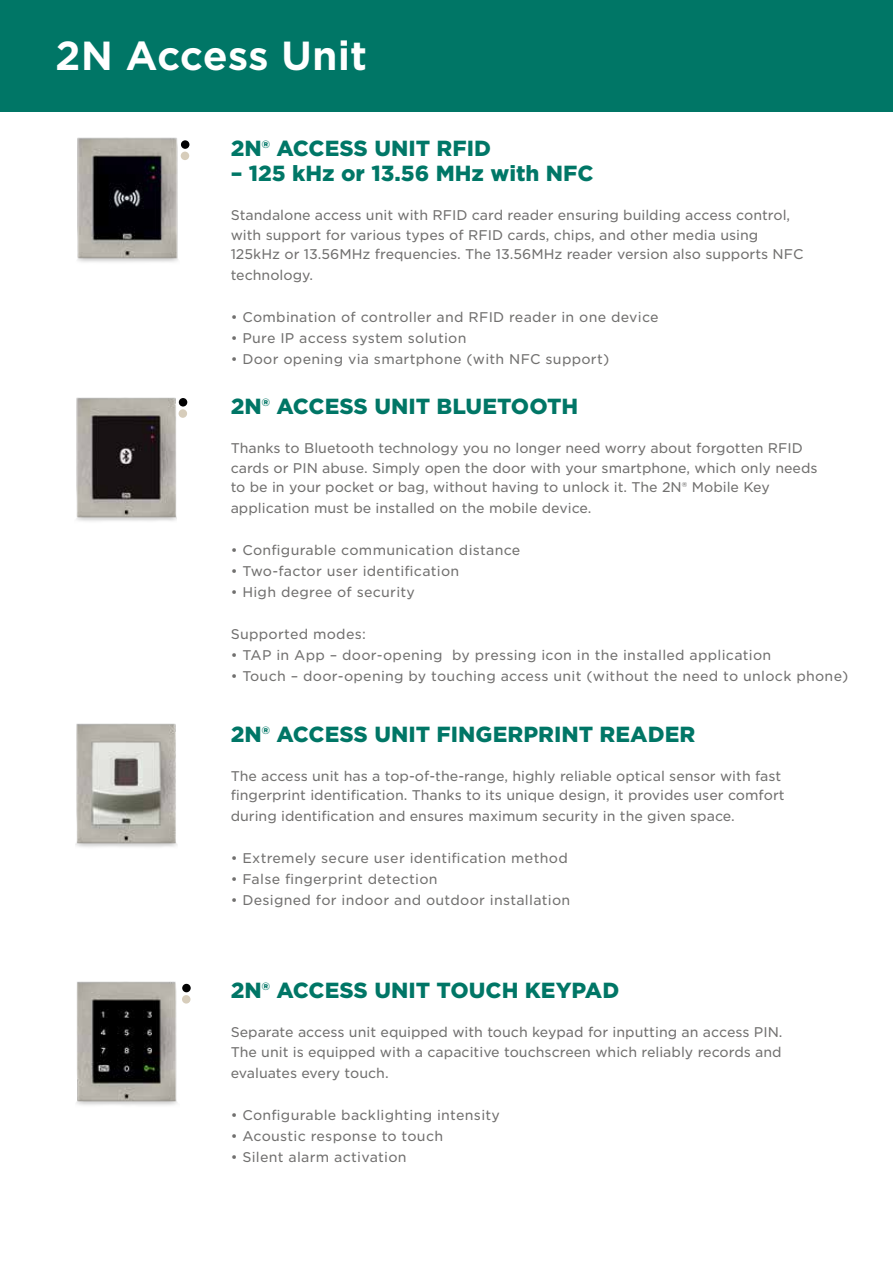
<style>
.page{position:relative;width:893px;height:1263px;background:#fff}
.page>*{position:absolute;margin:0;border:0;box-sizing:border-box;transform-origin:0 0}
.t1{font:700 39px "Gotham S Sm";color:#fff}
.t2{font:900 21px "Gotham S Sm";color:#007666}
.t3{font:900 21px "Gotham S Sm";color:#007767}
.t4{font:13.5px/19.5px "Gotham S Sm";color:#71706f}
.t5{font:13.5px "Gotham S Sm";letter-spacing:.02em;color:#71706f}
</style>
<div class="page">
<div style="left:0;top:0;width:893px;height:111px;background:#007666"></div>
<img style="left:77px;top:137px;width:101px;height:125px">
<img style="left:76px;top:397px;width:101px;height:124px">
<img style="left:76px;top:723px;width:101px;height:124px">
<img style="left:76px;top:981px;width:101px;height:124px">
<div style="left:182px;top:984px;width:9px;height:8px;background:#020203;border-radius:50%"></div>
<div style="left:182px;top:995px;width:8px;height:8px;background:#d7cdbb;border-radius:50%"></div>
<div style="left:179px;top:398px;width:8px;height:8px;background:#020203;border-radius:50%"></div>
<div style="left:179px;top:409px;width:8px;height:9px;background:#d7cdbb;border-radius:50%"></div>
<div style="left:181px;top:140px;width:8px;height:9px;background:#020203;border-radius:50%"></div>
<div style="left:181px;top:152px;width:8px;height:8px;background:#d7cdbb;border-radius:50%"></div>
<h1 class="t1" style="left:55px;top:28px;width:314px">2N Access Unit</h1>
<h2 class="t3" style="left:231px;top:133px;width:262px">2N® ACCESS UNIT RFID</h2>
<h2 class="t3" style="left:231px;top:159px;width:365px">– 125 kHz or 13.56 MHz with NFC</h2>
<p class="t4" style="left:231px;top:205px;width:574px">Standalone access unit with RFID card reader ensuring building access control, with support for various types of RFID cards, chips, and other media using<br>125kHz or 13.56MHz frequencies. The 13.56MHz reader version also supports NFC</p>
<p class="t4" style="left:231px;top:265px;width:84px">technology.</p>
<p class="t5" style="left:231px;top:308px;width:429px">• Combination of controller and RFID reader in one device</p>
<p class="t5" style="left:231px;top:329px;width:237px">• Pure IP access system solution</p>
<p class="t5" style="left:231px;top:350px;width:380px">• Door opening via smartphone (with NFC support)</p>
<h2 class="t2" style="left:231px;top:392px;width:349px">2N® ACCESS UNIT BLUETOOTH</h2>
<p class="t4" style="left:231px;top:438px;width:588px">Thanks to Bluetooth technology you no longer need worry about forgotten RFID cards or PIN abuse. Simply open the door with your smartphone, which only needs to be in your pocket or bag, without having to unlock it. The 2N® Mobile Key</p>
<p class="t4" style="left:231px;top:498px;width:362px">application must be installed on the mobile device.</p>
<p class="t5" style="left:231px;top:541px;width:291px">• Configurable communication distance</p>
<p class="t5" style="left:231px;top:562px;width:230px">• Two-factor user identification</p>
<p class="t5" style="left:231px;top:583px;width:186px">• High degree of security</p>
<p class="t5" style="left:231px;top:625px;width:137px">Supported modes:</p>
<p class="t5" style="left:231px;top:646px;width:542px">• TAP in App – door-opening by pressing icon in the installed application</p>
<p class="t5" style="left:231px;top:667px;width:619px">• Touch – door-opening by touching access unit (without the need to unlock phone)</p>
<h2 class="t2" style="left:231px;top:719px;width:466px">2N® ACCESS UNIT FINGERPRINT READER</h2>
<p class="t4" style="left:231px;top:766px;width:555px">The access unit has a top-of-the-range, highly reliable optical sensor with fast fingerprint identification. Thanks to its unique design, it provides user comfort</p>
<p class="t4" style="left:231px;top:806px;width:506px">during identification and ensures maximum security in the given space.</p>
<p class="t5" style="left:231px;top:849px;width:339px">• Extremely secure user identification method</p>
<p class="t5" style="left:231px;top:870px;width:209px">• False fingerprint detection</p>
<p class="t5" style="left:231px;top:891px;width:341px">• Designed for indoor and outdoor installation</p>
<h2 class="t2" style="left:231px;top:975px;width:390px">2N® ACCESS UNIT TOUCH KEYPAD</h2>
<p class="t4" style="left:231px;top:1022px;width:553px">Separate access unit equipped with touch keypad for inputting an access PIN.<br>The unit is equipped with a capacitive touchscreen which reliably records and</p>
<p class="t4" style="left:231px;top:1062px;width:160px">evaluates every touch.</p>
<p class="t5" style="left:231px;top:1105px;width:271px">• Configurable backlighting intensity</p>
<p class="t5" style="left:231px;top:1126px;width:214px">• Acoustic response to touch</p>
<p class="t5" style="left:231px;top:1147px;width:177px">• Silent alarm activation</p>
</div>
